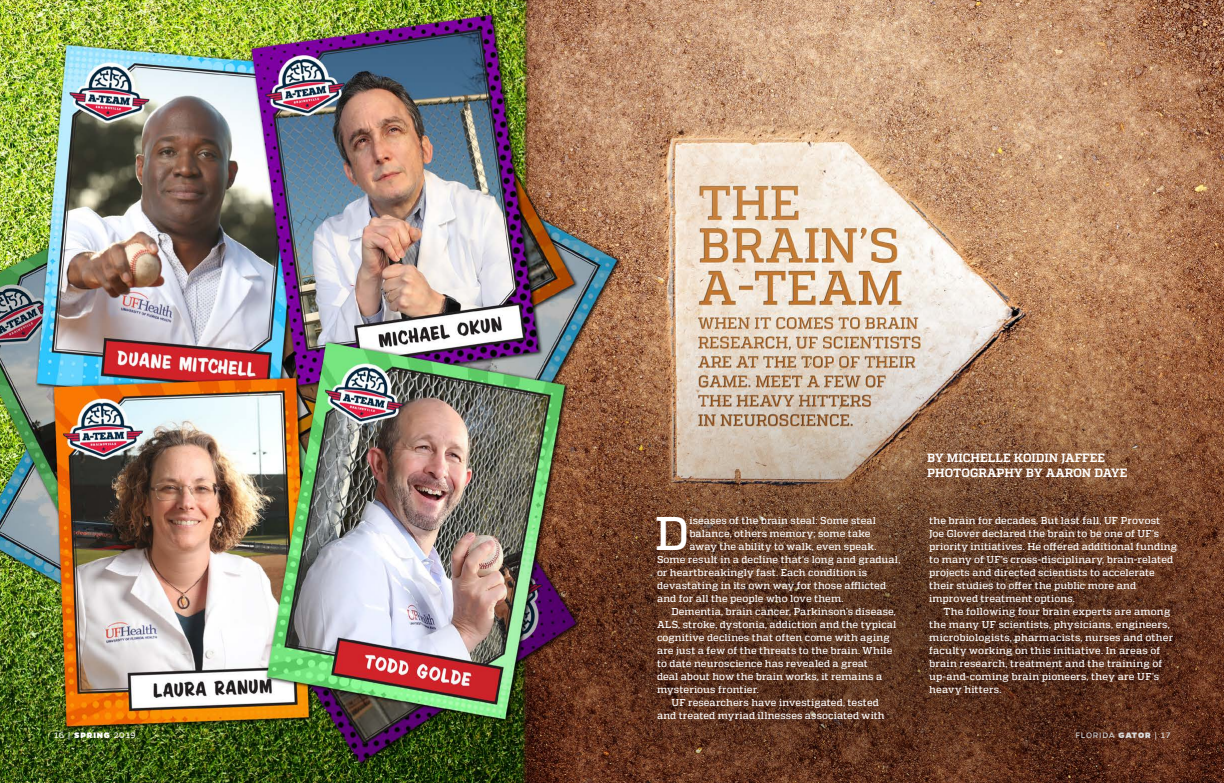
<style>
.page{position:relative;width:1224px;height:783px;background:#fff}
.page>*{position:absolute;margin:0;border:0;box-sizing:border-box;transform-origin:0 0}
.t1{font:500 47.1px "Quadon";color:#fff}
.t2{font:700 12px/14.4px "Quadon";color:#fff}
.t3{font:500 10px/13px "Quadon";letter-spacing:.015em;color:#fff}
.t4{font:9px "Gentona";letter-spacing:.085em;color:#fff}
.s1{font-weight:800}
</style>
<div class="page">
<img style="left:0;top:0;width:1224px;height:783px">
<div style="left:420px;top:277px;width:804px;height:506px;background:#000;opacity:.69"></div>
<h1 class="t1" style="left:655px;top:507px;width:36px">D</h1>
<p class="t3" style="left:689px;top:514px;width:188px">iseases of the brain steal: Some steal</p>
<p class="t3" style="left:689px;top:527px;width:183px">balance, others memory; some take</p>
<p class="t3" style="left:689px;top:540px;width:189px">away the ability to walk, even speak.</p>
<p class="t3" style="left:657px;top:553px;width:245px">Some result in a decline that’s long and gradual,</p>
<p class="t3" style="left:657px;top:566px;width:212px">or heartbreakingly fast. Each condition is</p>
<p class="t3" style="left:657px;top:579px;width:231px">devastating in its own way for those afflicted</p>
<p class="t3" style="left:657px;top:592px;width:188px">and for all the people who love them.</p>
<p class="t3" style="left:671px;top:605px;width:226px">Dementia, brain cancer, Parkinson’s disease,</p>
<p class="t3" style="left:657px;top:618px;width:241px">ALS, stroke, dystonia, addiction and the typical</p>
<p class="t3" style="left:657px;top:631px;width:234px">cognitive declines that often come with aging</p>
<p class="t3" style="left:657px;top:644px;width:237px">are just a few of the threats to the brain. While</p>
<p class="t3" style="left:657px;top:657px;width:213px">to date neuroscience has revealed a great</p>
<p class="t3" style="left:657px;top:670px;width:227px">deal about how the brain works, it remains a</p>
<p class="t3" style="left:657px;top:683px;width:103px">mysterious frontier.</p>
<p class="t3" style="left:671px;top:696px;width:209px">UF researchers have investigated, tested</p>
<p class="t3" style="left:657px;top:709px;width:229px">and treated myriad illnesses associated with</p>
<p class="t2" style="left:927px;top:451px;width:202px">BY MICHELLE KOIDIN JAFFEE<br>PHOTOGRAPHY BY AARON DAYE</p>
<p class="t3" style="left:929px;top:514px;width:249px">the brain for decades. But last fall, UF Provost Joe Glover declared the brain to be one of UF’s priority initiatives. He offered additional funding to many of UF’s cross-disciplinary, brain-related projects and directed scientists to accelerate their studies to offer the public more and improved treatment options.</p>
<p class="t3" style="left:929px;top:605px;width:246px;text-indent:14px">The following four brain experts are among the many UF scientists, physicians, engineers, microbiologists, pharmacists, nurses and other faculty working on this initiative. In areas of brain research, treatment and the training of up-and-coming brain pioneers, they are UF’s heavy hitters.</p>
<p class="t4" style="left:54px;top:730px;width:83px">16 | <span class="s1">SPRING</span> 2019</p>
<p class="t4" style="left:1075px;top:730px;width:96px">FLORIDA <span class="s1">GATOR</span> | 17</p>
</div>
